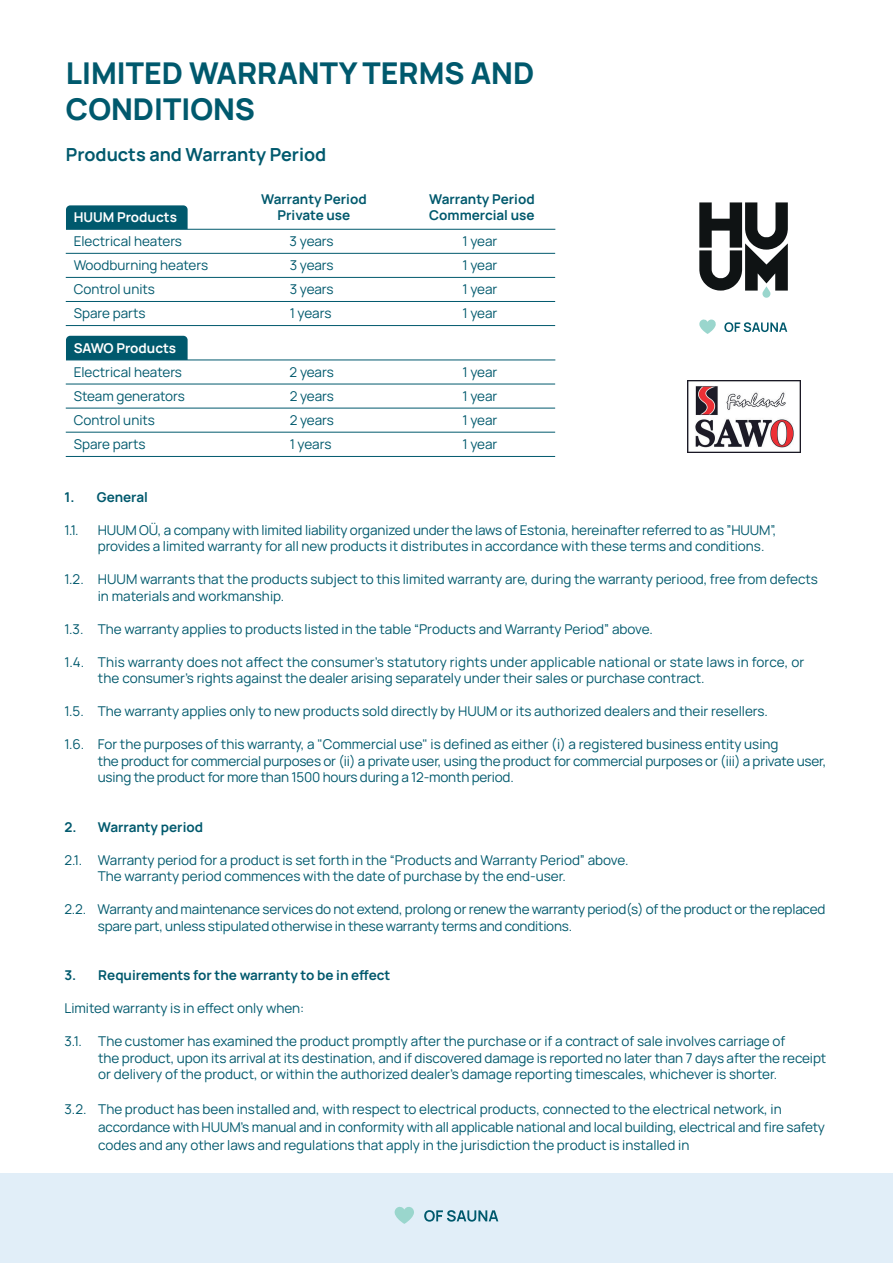
<style>
.page{position:relative;width:893px;height:1263px;background:#fff}
.page>*{position:absolute;margin:0;border:0;box-sizing:border-box;transform-origin:0 0}
.t1{font:800 30px/36px "Manrope";color:#00596d}
.t2{font:700 18px "Manrope";color:#00596d}
.t3{font:13.5px/16.5px "Manrope";color:#00596d}
.t4{font:700 13.5px/16.5px "Manrope";color:#00596d;text-align:center}
.t5{font:700 13.5px "Manrope";color:#fff}
</style>
<div class="page">
<div style="left:66px;top:205px;width:122px;height:24px;background:#00596d"></div>
<div style="left:66px;top:336px;width:122px;height:24px;background:#00596d"></div>
<svg style="left:699px;top:202px;width:89px;height:96px"></svg>
<svg style="left:699px;top:319px;width:17px;height:15px"></svg>
<svg style="left:724px;top:322px;width:63px;height:10px"></svg>
<hr style="left:66px;top:229px;width:489px;height:1px;background:#00596d">
<hr style="left:66px;top:253px;width:489px;height:1px;background:#00596d">
<hr style="left:66px;top:277px;width:489px;height:1px;background:#00596d">
<hr style="left:66px;top:301px;width:489px;height:1px;background:#00596d">
<hr style="left:66px;top:325px;width:489px;height:1px;background:#00596d">
<hr style="left:66px;top:360px;width:489px;height:1px;background:#00596d">
<hr style="left:66px;top:384px;width:489px;height:1px;background:#00596d">
<hr style="left:66px;top:408px;width:489px;height:1px;background:#00596d">
<hr style="left:66px;top:432px;width:489px;height:1px;background:#00596d">
<hr style="left:66px;top:456px;width:489px;height:1px;background:#00596d">
<img style="left:687px;top:380px;width:113px;height:72px">
<div style="left:0;top:1174px;width:893px;height:89px;background:#e1eef8"></div>
<svg style="left:395px;top:1207px;width:19px;height:17px"></svg>
<svg style="left:424px;top:1210px;width:74px;height:11px"></svg>
<h1 class="t1" style="left:66px;top:54px;width:470px">LIMITED WARRANTY TERMS AND<br>CONDITIONS</h1>
<h2 class="t2" style="left:66px;top:141px;width:262px">Products and Warranty Period</h2>
<p class="t4" style="left:261px;top:190px;width:107px">Warranty Period<br>Private use</p>
<p class="t4" style="left:429px;top:190px;width:107px;text-align:left">Warranty Period<br>Commercial use</p>
<p class="t5" style="left:74px;top:208px;width:105px">HUUM Products</p>
<p class="t3" style="left:74px;top:233px;width:110px">Electrical heaters</p>
<p class="t3" style="left:290px;top:233px;width:45px">3 years</p>
<p class="t3" style="left:462px;top:233px;width:36px">1 year</p>
<p class="t3" style="left:74px;top:257px;width:136px">Woodburning heaters</p>
<p class="t3" style="left:290px;top:257px;width:45px">3 years</p>
<p class="t3" style="left:462px;top:257px;width:36px">1 year</p>
<p class="t3" style="left:74px;top:281px;width:83px">Control units</p>
<p class="t3" style="left:290px;top:281px;width:45px">3 years</p>
<p class="t3" style="left:462px;top:281px;width:36px">1 year</p>
<p class="t3" style="left:74px;top:305px;width:73px">Spare parts</p>
<p class="t3" style="left:290px;top:305px;width:43px">1 years</p>
<p class="t3" style="left:462px;top:305px;width:36px">1 year</p>
<p class="t5" style="left:74px;top:338px;width:104px">SAWO Products</p>
<p class="t3" style="left:74px;top:363px;width:110px">Electrical heaters</p>
<p class="t3" style="left:290px;top:363px;width:46px">2 years</p>
<p class="t3" style="left:462px;top:363px;width:36px">1 year</p>
<p class="t3" style="left:74px;top:387px;width:113px">Steam generators</p>
<p class="t3" style="left:290px;top:387px;width:46px">2 years</p>
<p class="t3" style="left:462px;top:387px;width:36px">1 year</p>
<p class="t3" style="left:74px;top:411px;width:83px">Control units</p>
<p class="t3" style="left:290px;top:411px;width:46px">2 years</p>
<p class="t3" style="left:462px;top:411px;width:36px">1 year</p>
<p class="t3" style="left:74px;top:435px;width:73px">Spare parts</p>
<p class="t3" style="left:290px;top:435px;width:43px">1 years</p>
<p class="t3" style="left:462px;top:435px;width:36px">1 year</p>
<p class="t4" style="left:64px;top:488px;width:85px">1. General</p>
<p class="t3" style="left:64px;top:521px;width:16px">1.1.</p>
<p class="t3" style="left:98px;top:521px;width:680px">HUUM OÜ, a company with limited liability organized under the laws of Estonia, hereinafter referred to as ”HUUM”, provides a limited warranty for all new products it distributes in accordance with these terms and conditions.</p>
<p class="t3" style="left:98px;top:571px;width:722px;text-indent:-33px">1.2. HUUM warrants that the products subject to this limited warranty are, during the warranty periood, free from defects in materials and workmanship.</p>
<p class="t3" style="left:64px;top:620px;width:590px">1.3. The warranty applies to products listed in the table “Products and Warranty Period” above.</p>
<p class="t3" style="left:98px;top:653px;width:708px;text-indent:-33px">1.4. This warranty does not affect the consumer’s statutory rights under applicable national or state laws in force, or the consumer’s rights against the dealer arising separately under their sales or purchase contract.</p>
<p class="t3" style="left:64px;top:703px;width:705px">1.5. The warranty applies only to new products sold directly by HUUM or its authorized dealers and their resellers.</p>
<p class="t3" style="left:98px;top:736px;width:730px;text-indent:-33px">1.6. For the purposes of this warranty, a "Commercial use" is defined as either (i) a registered business entity using<br>the product for commercial purposes or (ii) a private user, using the product for commercial purposes or (iii) a private user, using the product for more than 1500 hours during a 12-month period.</p>
<p class="t4" style="left:64px;top:818px;width:140px">2. Warranty period</p>
<p class="t3" style="left:98px;top:851px;width:532px;text-indent:-33px">2.1. Warranty period for a product is set forth in the “Products and Warranty Period” above.<br>The warranty period commences with the date of purchase by the end-user.</p>
<p class="t3" style="left:98px;top:901px;width:729px;text-indent:-33px">2.2. Warranty and maintenance services do not extend, prolong or renew the warranty period(s) of the product or the replaced spare part, unless stipulated otherwise in these warranty terms and conditions.</p>
<p class="t4" style="left:64px;top:967px;width:327px">3. Requirements for the warranty to be in effect</p>
<p class="t3" style="left:64px;top:1000px;width:241px">Limited warranty is in effect only when:</p>
<p class="t3" style="left:98px;top:1033px;width:729px;text-indent:-34px">3.1. The customer has examined the product promptly after the purchase or if a contract of sale involves carriage of<br>the product, upon its arrival at its destination, and if discovered damage is reported no later than 7 days after the receipt or delivery of the product, or within the authorized dealer’s damage reporting timescales, whichever is shorter.</p>
<p class="t3" style="left:98px;top:1099px;width:728px;line-height:18px;text-indent:-34px">3.2. The product has been installed and, with respect to electrical products, connected to the electrical network, in accordance with HUUM’s manual and in conformity with all applicable national and local building, electrical and fire safety codes and any other laws and regulations that apply in the jurisdiction the product is installed in</p>
</div>
